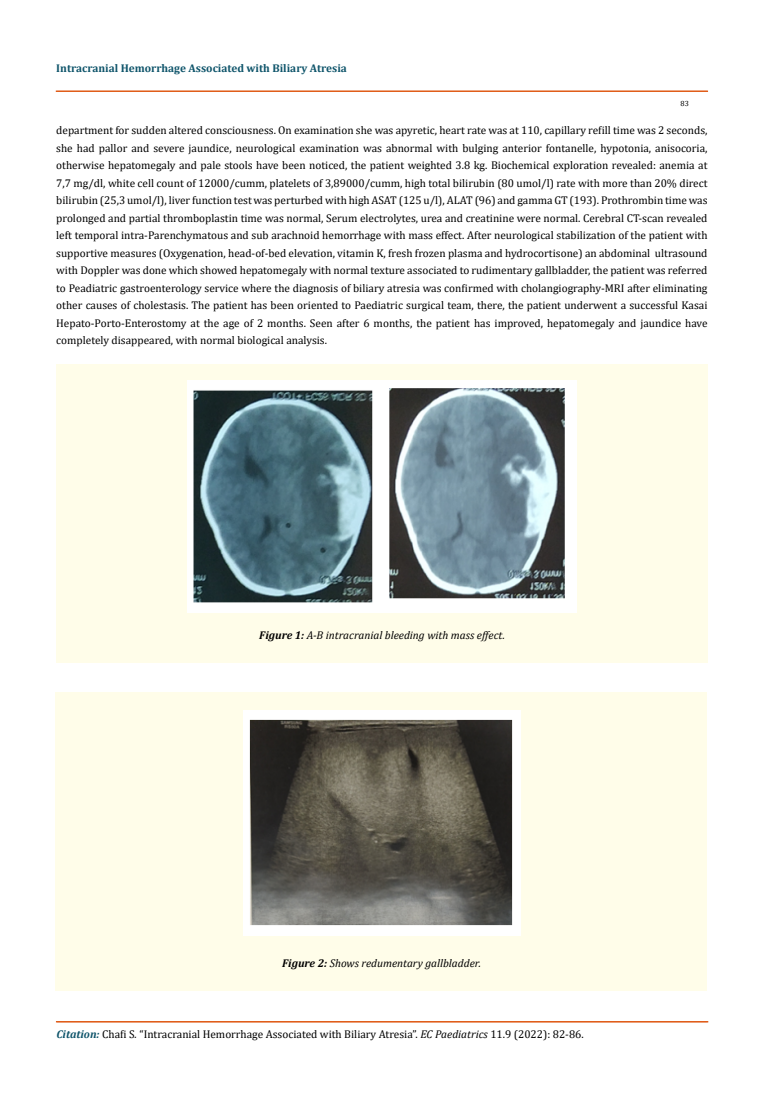
<style>
.page{position:relative;width:764px;height:1112px;background:#fff}
.page>*{position:absolute;margin:0;border:0;box-sizing:border-box;transform-origin:0 0}
.t1{font:11.25px/17.5px "Cambria";color:#000;text-align:justify}
.t2{font:italic 11.25px "Cambria";color:#000}
.t3{font:700 11.25px "Cambria";color:#0e546a}
.t4{font:7.5px "Cambria";color:#000}
.s1{font-weight:700}
.s2{font-weight:700;font-style:italic;color:#0e546a}
.s3{font-style:italic}
</style>
<div class="page">
<div style="left:56px;top:91px;width:651px;height:1px;border:1px solid #e05d1a"></div>
<div style="left:56px;top:1021px;width:652px;height:1px;border:1px solid #e05d1a"></div>
<div style="left:56px;top:364px;width:651px;height:298px;background:#fffde9"></div>
<img style="left:188px;top:380px;width:388px;height:232px">
<div style="left:56px;top:692px;width:651px;height:298px;background:#fffde9"></div>
<img style="left:244px;top:710px;width:276px;height:225px">
<p class="t3" style="left:56px;top:60px;width:292px">Intracranial Hemorrhage Associated with Biliary Atresia</p>
<p class="t4" style="left:680px;top:98px;width:10px">83</p>
<p class="t1" style="left:56px;top:121px;width:653px">department for sudden altered consciousness. On examination she was apyretic, heart rate was at 110, capillary refill time was 2 seconds, she had pallor and severe jaundice, neurological examination was abnormal with bulging anterior fontanelle, hypotonia, anisocoria, otherwise hepatomegaly and pale stools have been noticed, the patient weighted 3.8 kg. Biochemical exploration revealed: anemia at 7,7 mg/dl, white cell count of 12000/cumm, platelets of 3,89000/cumm, high total bilirubin (80 umol/l) rate with more than 20% direct bilirubin (25,3 umol/l), liver function test was perturbed with high ASAT (125 u/l), ALAT (96) and gamma GT (193). Prothrombin time was prolonged and partial thromboplastin time was normal, Serum electrolytes, urea and creatinine were normal. Cerebral CT-scan revealed left temporal intra-Parenchymatous and sub arachnoid hemorrhage with mass effect. After neurological stabilization of the patient with supportive measures (Oxygenation, head-of-bed elevation, vitamin K, fresh frozen plasma and hydrocortisone) an abdominal ultrasound with Doppler was done which showed hepatomegaly with normal texture associated to rudimentary gallbladder, the patient was referred to Peadiatric gastroenterology service where the diagnosis of biliary atresia was confirmed with cholangiography-MRI after eliminating other causes of cholestasis. The patient has been oriented to Paediatric surgical team, there, the patient underwent a successful Kasai Hepato-Porto-Enterostomy at the age of 2 months. Seen after 6 months, the patient has improved, hepatomegaly and jaundice have completely disappeared, with normal biological analysis.</p>
<p class="t2" style="left:259px;top:627px;width:247px"><span class="s1">Figure 1:</span> A-B intracranial bleeding with mass effect.</p>
<p class="t2" style="left:282px;top:954px;width:200px"><span class="s1">Figure 2:</span> Shows redumentary gallbladder.</p>
<p class="t1" style="left:56px;top:1025px;width:529px"><span class="s2">Citation:</span> Chafi S<span class="s3">.</span> “Intracranial Hemorrhage Associated with Biliary Atresia”. <span class="s3">EC Paediatrics</span> 11.9 (2022): 82-86.</p>
</div>
